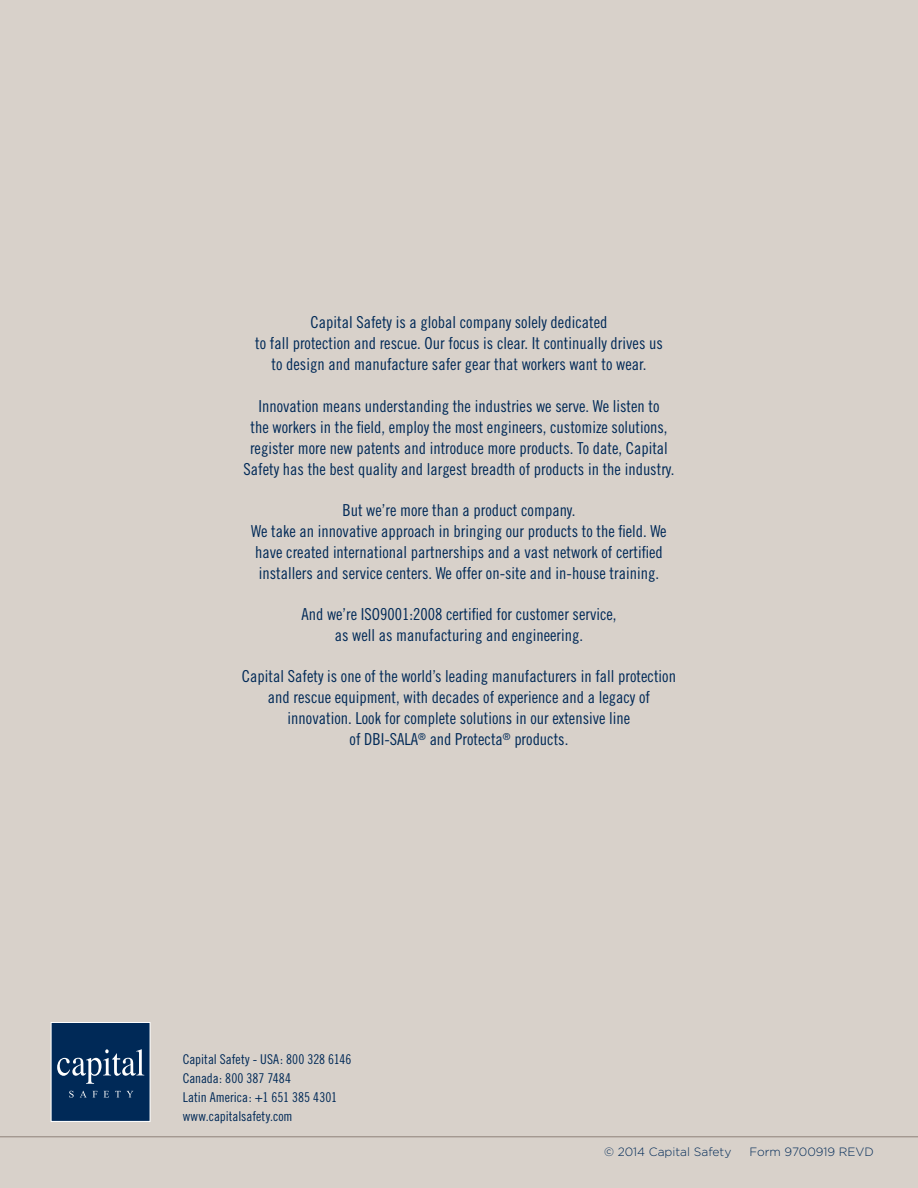
<style>
.page{position:relative;width:918px;height:1188px;background:#d8d1ca}
.page>*{position:absolute;margin:0;border:0;box-sizing:border-box;transform-origin:0 0}
.t1{font:16.5px/21px "Trade Gothic Cond Eighteen";color:#002957;text-align:center}
.t2{font:13.5px "Trade Gothic Cond Eighteen";letter-spacing:.005em;color:#002957}
.t3{font:300 12px "Gotham";color:#002957}
</style>
<div class="page">
<div style="left:51px;top:1022px;width:99px;height:99px;background:#002957"></div>
<div style="left:51px;top:1022px;width:100px;height:100px;border:1px solid #fff"></div>
<svg style="left:57px;top:1049px;width:87px;height:35px"></svg>
<svg style="left:69px;top:1091px;width:5px;height:7px"></svg>
<svg style="left:80px;top:1091px;width:6px;height:6px"></svg>
<svg style="left:93px;top:1091px;width:4px;height:6px"></svg>
<svg style="left:104px;top:1091px;width:5px;height:6px"></svg>
<svg style="left:115px;top:1091px;width:6px;height:6px"></svg>
<svg style="left:127px;top:1091px;width:6px;height:6px"></svg>
<hr style="left:0;top:1136px;width:918px;height:1px;background:#8e8279">
<p class="t1" style="left:255px;top:312px;width:409px">Capital Safety is a global company solely dedicated<br>to fall protection and rescue. Our focus is clear. It continually drives us to design and manufacture safer gear that workers want to wear.</p>
<p class="t1" style="left:244px;top:395px;width:432px">Innovation means understanding the industries we serve. We listen to<br>the workers in the field, employ the most engineers, customize solutions, register more new patents and introduce more products. To date, Capital Safety has the best quality and largest breadth of products in the industry.</p>
<p class="t1" style="left:251px;top:499px;width:417px">But we’re more than a product company.<br>We take an innovative approach in bringing our products to the field. We have created international partnerships and a vast network of certified installers and service centers. We offer on-site and in-house training.</p>
<p class="t1" style="left:301px;top:603px;width:317px">And we’re ISO9001:2008 certified for customer service, as well as manufacturing and engineering.</p>
<p class="t1" style="left:242px;top:666px;width:436px">Capital Safety is one of the world’s leading manufacturers in fall protection and rescue equipment, with decades of experience and a legacy of innovation. Look for complete solutions in our extensive line<br>of DBI-SALA<sup>®</sup> and Protecta<sup>®</sup> products.</p>
<p class="t2" style="left:183px;top:1051px;width:170px">Capital Safety - USA: 800 328 6146</p>
<p class="t2" style="left:183px;top:1070px;width:110px">Canada: 800 387 7484</p>
<p class="t2" style="left:183px;top:1089px;width:156px">Latin America: +1 651 385 4301</p>
<p class="t2" style="left:183px;top:1108px;width:111px">www.capitalsafety.com</p>
<p class="t3" style="left:604px;top:1146px;width:129px">© 2014 Capital Safety</p>
<p class="t3" style="left:749px;top:1146px;width:126px">Form 9700919 REVD</p>
</div>
